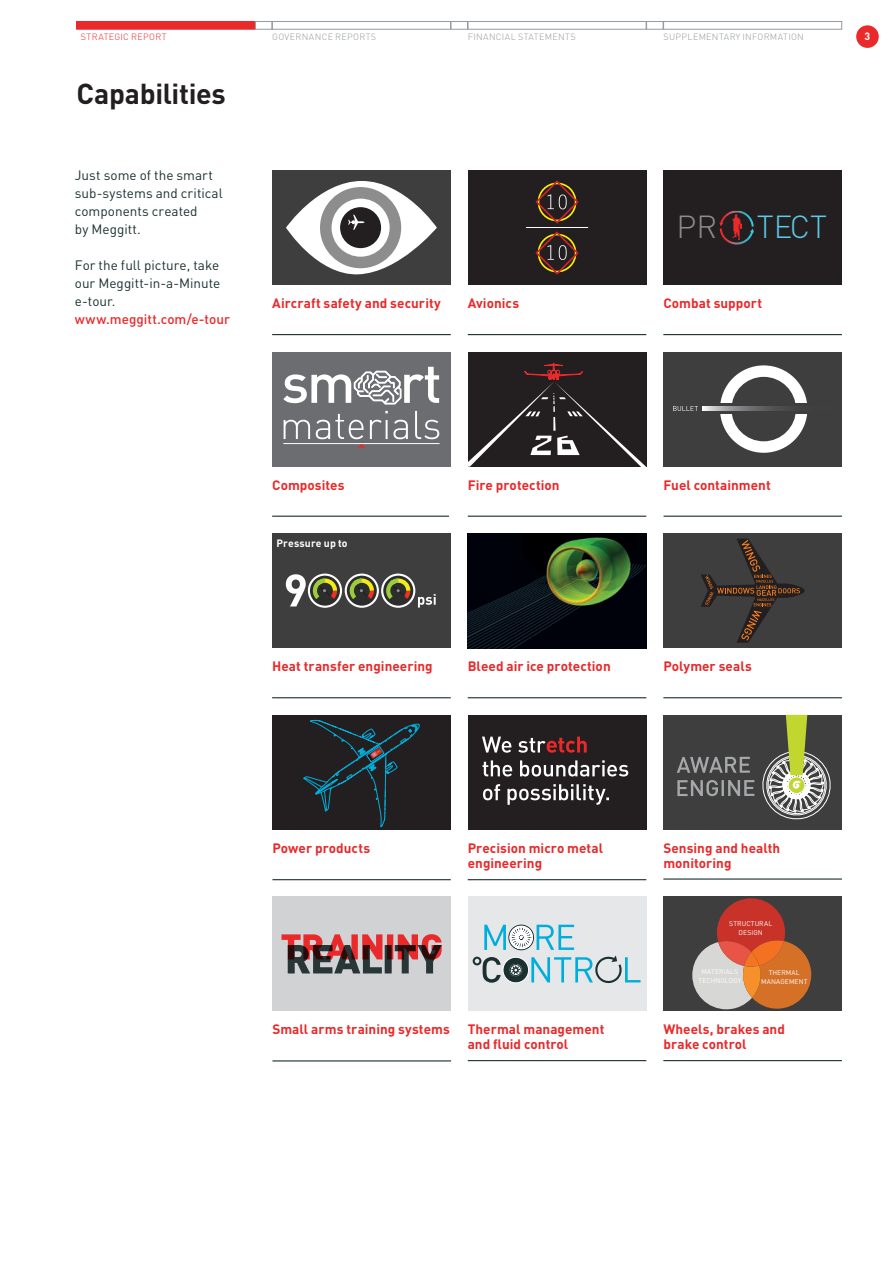
<style>
.page{position:relative;width:893px;height:1263px;background:#fff}
.page>*{position:absolute;margin:0;border:0;box-sizing:border-box;transform-origin:0 0}
.t1{font:300 31.5px "DIN";color:#5bcae8}
.t2{font:300 31.5px "DIN";color:#8d8d8d}
.t3{font:700 28.5px "DINOT";letter-spacing:-.015em;color:#231f20}
.t4{font:700 13.5px/15px "DINOT";letter-spacing:.005em;color:#e9292a}
.t5{font:13.5px/18px "DINOT";color:#1b3030}
.t6{font:500 13.5px "DINOT";color:#e9292a}
.t7{font:700 10.5px "DINOT";letter-spacing:.01em;color:#fff}
.t8{font:300 9px "DINOT";letter-spacing:.035em;color:#949a9d}
.t9{font:300 9px "DINOT";letter-spacing:.035em;color:#e9292a}
.t10{font:6.75px/9px "DINOT";letter-spacing:.01em;color:#fff;text-align:center}
</style>
<div class="page">
<div style="left:663px;top:170px;width:179px;height:115px;background:#231f20"></div>
<hr style="left:663px;top:334px;width:179px;height:1px;background:#1b3030">
<svg style="left:719px;top:211px;width:35px;height:34px"></svg>
<div style="left:272px;top:533px;width:179px;height:115px;background:#3e3e3f"></div>
<div style="left:663px;top:896px;width:179px;height:115px;background:#3e3e3f"></div>
<hr style="left:272px;top:697px;width:179px;height:1px;background:#1b3030">
<hr style="left:468px;top:697px;width:178px;height:1px;background:#1b3030">
<hr style="left:663px;top:1060px;width:179px;height:1px;background:#1b3030">
<div style="left:272px;top:170px;width:179px;height:115px;background:#3e3e3f"></div>
<hr style="left:272px;top:334px;width:179px;height:1px;background:#1b3030">
<svg style="left:286px;top:181px;width:151px;height:93px"></svg>
<hr style="left:663px;top:878px;width:179px;height:2px;background:#1b3030">
<div style="left:663px;top:715px;width:179px;height:115px;background:#3e3e3f"></div>
<svg style="left:677px;top:715px;width:154px;height:105px"></svg>
<div style="left:272px;top:896px;width:179px;height:115px;background:#d1d2d4"></div>
<hr style="left:272px;top:1060px;width:179px;height:1px;background:#1b3030">
<svg style="left:281px;top:934px;width:161px;height:39px"></svg>
<div style="left:663px;top:533px;width:179px;height:115px;background:#3e3e3f"></div>
<hr style="left:663px;top:697px;width:179px;height:1px;background:#1b3030">
<svg style="left:701px;top:538px;width:104px;height:105px"></svg>
<div style="left:272px;top:352px;width:179px;height:114px;background:#6c6d70"></div>
<hr style="left:283px;top:443px;width:157px;height:1px;background:#fff">
<svg style="left:283px;top:367px;width:156px;height:37px"></svg>
<svg style="left:284px;top:420px;width:26px;height:19px"></svg>
<svg style="left:316px;top:411px;width:92px;height:37px"></svg>
<svg style="left:415px;top:411px;width:24px;height:28px"></svg>
<hr style="left:272px;top:516px;width:177px;height:1px;background:#1b3030">
<div style="left:468px;top:170px;width:178px;height:115px;background:#231f20"></div>
<hr style="left:526px;top:227px;width:62px;height:1px;background:#fff">
<hr style="left:272px;top:879px;width:179px;height:1px;background:#1b3030">
<hr style="left:468px;top:516px;width:178px;height:1px;background:#1b3030">
<div style="left:468px;top:352px;width:178px;height:114px;background:#231f20"></div>
<svg style="left:468px;top:364px;width:179px;height:103px"></svg>
<div style="left:663px;top:352px;width:179px;height:114px;background:#3e3e3f"></div>
<hr style="left:663px;top:516px;width:179px;height:1px;background:#1b3030">
<div style="left:720px;top:365px;width:87px;height:88px;background:#fff;border-radius:50%"></div>
<div style="left:731px;top:377px;width:65px;height:64px;background:#3e3e3f;border-radius:50%"></div>
<div style="left:713px;top:403px;width:102px;height:11px;background:#3e3e3f"></div>
<svg style="left:702px;top:406px;width:85px;height:4px"></svg>
<img style="left:468px;top:533px;width:179px;height:115px">
<div style="left:468px;top:896px;width:178px;height:115px;background:#e6e7e9"></div>
<hr style="left:468px;top:1060px;width:178px;height:1px;background:#1b3030">
<svg style="left:473px;top:925px;width:168px;height:59px"></svg>
<div style="left:308px;top:573px;width:34px;height:35px;border:2px solid #fff;border-radius:50%"></div>
<svg style="left:346px;top:575px;width:32px;height:32px"></svg>
<div style="left:345px;top:573px;width:34px;height:35px;border:2px solid #fff;border-radius:50%"></div>
<div style="left:381px;top:573px;width:34px;height:35px;border:2px solid #fff;border-radius:50%"></div>
<svg style="left:348px;top:576px;width:29px;height:28px"></svg>
<svg style="left:286px;top:574px;width:54px;height:32px"></svg>
<svg style="left:384px;top:576px;width:52px;height:32px"></svg>
<div style="left:272px;top:715px;width:179px;height:115px;background:#231f20"></div>
<svg style="left:303px;top:720px;width:117px;height:107px"></svg>
<div style="left:468px;top:715px;width:178px;height:115px;background:#231f20"></div>
<hr style="left:468px;top:879px;width:178px;height:1px;background:#1b3030">
<svg style="left:483px;top:784px;width:126px;height:21px"></svg>
<svg style="left:482px;top:760px;width:146px;height:16px"></svg>
<svg style="left:482px;top:736px;width:105px;height:17px"></svg>
<svg style="left:692px;top:898px;width:119px;height:111px"></svg>
<svg style="left:535px;top:180px;width:44px;height:95px"></svg>
<svg style="left:673px;top:406px;width:25px;height:5px"></svg>
<hr style="left:468px;top:334px;width:178px;height:1px;background:#1b3030">
<div style="left:856px;top:25px;width:23px;height:23px;background:#e9292a;border-radius:50%"></div>
<div style="left:77px;top:21px;width:178px;height:8px;background:#e9292a"></div>
<div style="left:663px;top:21px;width:179px;height:8px;border:1px solid #949a9d"></div>
<div style="left:646px;top:21px;width:17px;height:8px;border:1px solid #949a9d"></div>
<div style="left:451px;top:21px;width:17px;height:8px;border:1px solid #949a9d"></div>
<div style="left:255px;top:21px;width:17px;height:8px;border:1px solid #949a9d"></div>
<div style="left:468px;top:21px;width:178px;height:8px;border:1px solid #949a9d"></div>
<div style="left:272px;top:21px;width:179px;height:8px;border:1px solid #949a9d"></div>
<p class="t9" style="left:81px;top:31px;width:87px">STRATEGIC REPORT</p>
<p class="t8" style="left:272px;top:31px;width:106px">GOVERNANCE REPORTS</p>
<p class="t8" style="left:468px;top:31px;width:109px">FINANCIAL STATEMENTS</p>
<p class="t8" style="left:663px;top:31px;width:142px">SUPPLEMENTARY INFORMATION</p>
<p class="t7" style="left:865px;top:29px;width:7px">3</p>
<h2 class="t3" style="left:77px;top:75px;width:151px">Capabilities</h2>
<p class="t5" style="left:75px;top:166px;width:149px">Just some of the smart sub-systems and critical components created<br>by Meggitt.</p>
<p class="t5" style="left:75px;top:256px;width:147px;text-align:justify">For the full picture, take our Meggitt-in-a-Minute e-tour.</p>
<p class="t6" style="left:75px;top:310px;width:157px">www.meggitt.com/e-tour</p>
<p class="t4" style="left:272px;top:295px;width:170px">Aircraft safety and security</p>
<p class="t4" style="left:468px;top:295px;width:53px">Avionics</p>
<h1 class="t2" style="left:677px;top:207px;width:42px">PR</h1>
<h1 class="t1" style="left:757px;top:207px;width:72px">TECT</h1>
<p class="t4" style="left:663px;top:295px;width:100px">Combat support</p>
<p class="t4" style="left:272px;top:477px;width:74px">Composites</p>
<p class="t7" style="left:276px;top:536px;width:73px">Pressure up to</p>
<p class="t4" style="left:468px;top:477px;width:93px">Fire protection</p>
<p class="t4" style="left:663px;top:477px;width:109px">Fuel containment</p>
<p class="t4" style="left:272px;top:658px;width:162px">Heat transfer engineering</p>
<p class="t4" style="left:468px;top:658px;width:144px">Bleed air ice protection</p>
<p class="t4" style="left:663px;top:658px;width:90px">Polymer seals</p>
<p class="t4" style="left:272px;top:840px;width:99px">Power products</p>
<p class="t4" style="left:468px;top:840px;width:137px">Precision micro metal engineering</p>
<p class="t4" style="left:272px;top:1021px;width:179px">Small arms training systems</p>
<p class="t4" style="left:468px;top:1021px;width:138px">Thermal management and fluid control</p>
<p class="t4" style="left:663px;top:840px;width:118px">Sensing and health monitoring</p>
<p class="t10" style="left:729px;top:918px;width:45px">STRUCTURAL<br>DESIGN</p>
<p class="t10" style="left:699px;top:967px;width:44px">MATERIALS<br>TECHNOLOGY</p>
<p class="t10" style="left:761px;top:967px;width:48px">THERMAL<br>MANAGEMENT</p>
<p class="t4" style="left:663px;top:1021px;width:123px">Wheels, brakes and brake control</p>
</div>
